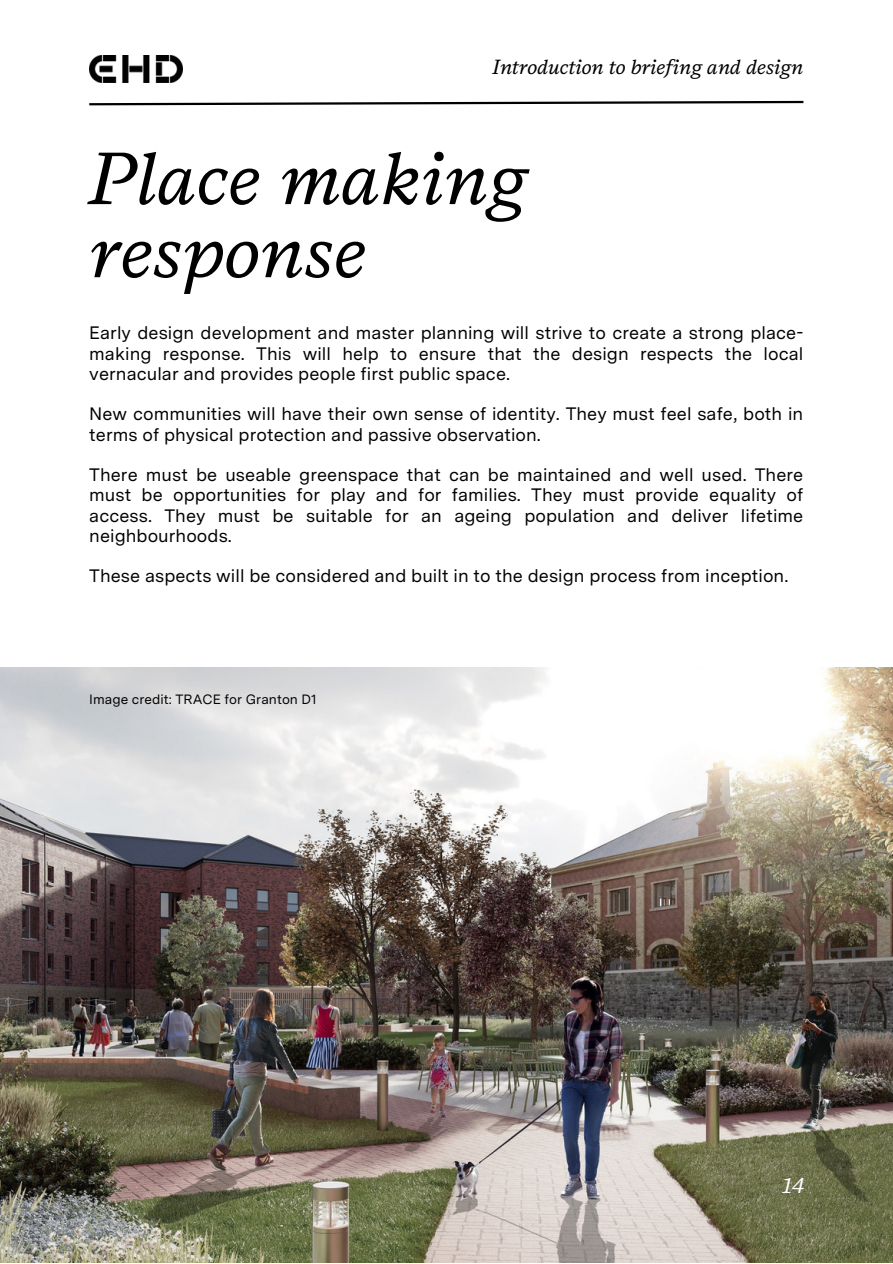
<style>
.page{position:relative;width:893px;height:1264px;background:#fff}
.page>*{position:absolute;margin:0;border:0;box-sizing:border-box;transform-origin:0 0}
.t1{font:italic 73.5px/73.1px "Messina Serif";letter-spacing:.005em;color:#000}
.t2{font:italic 21.9px "Messina Serif";color:#fff}
.t3{font:italic 20.4px "Messina Serif";color:#000}
.t4{font:18px/20.2px "Messina Sans";letter-spacing:.005em;color:#000;text-align:justify}
.t5{font:13.5px "Messina Sans";letter-spacing:.005em;color:#000}
</style>
<div class="page">
<img style="left:0;top:668px;width:892px;height:594px">
<svg style="left:89px;top:100px;width:715px;height:6px"></svg>
<img style="left:89px;top:55px;width:94px;height:27px">
<p class="t3" style="left:492px;top:54px;width:312px">Introduction to briefing and design</p>
<p class="t1" style="left:89px;top:141px;width:439px">Place making response</p>
<p class="t4" style="left:89px;top:323px;width:715px">Early design development and master planning will strive to create a strong place&shy;making response. This will help to ensure that the design respects the local vernacular and provides people first public space.</p>
<p class="t4" style="left:89px;top:404px;width:715px">New communities will have their own sense of identity. They must feel safe, both in terms of physical protection and passive observation.</p>
<p class="t4" style="left:89px;top:464px;width:715px">There must be useable greenspace that can be maintained and well used. There must be opportunities for play and for families. They must provide equality of access. They must be suitable for an ageing population and deliver lifetime neighbourhoods.</p>
<p class="t4" style="left:89px;top:565px;width:700px">These aspects will be considered and built in to the design process from inception.</p>
<p class="t5" style="left:89px;top:690px;width:229px">Image credit: TRACE for Granton D1</p>
<p class="t2" style="left:781px;top:1172px;width:25px">14</p>
</div>
